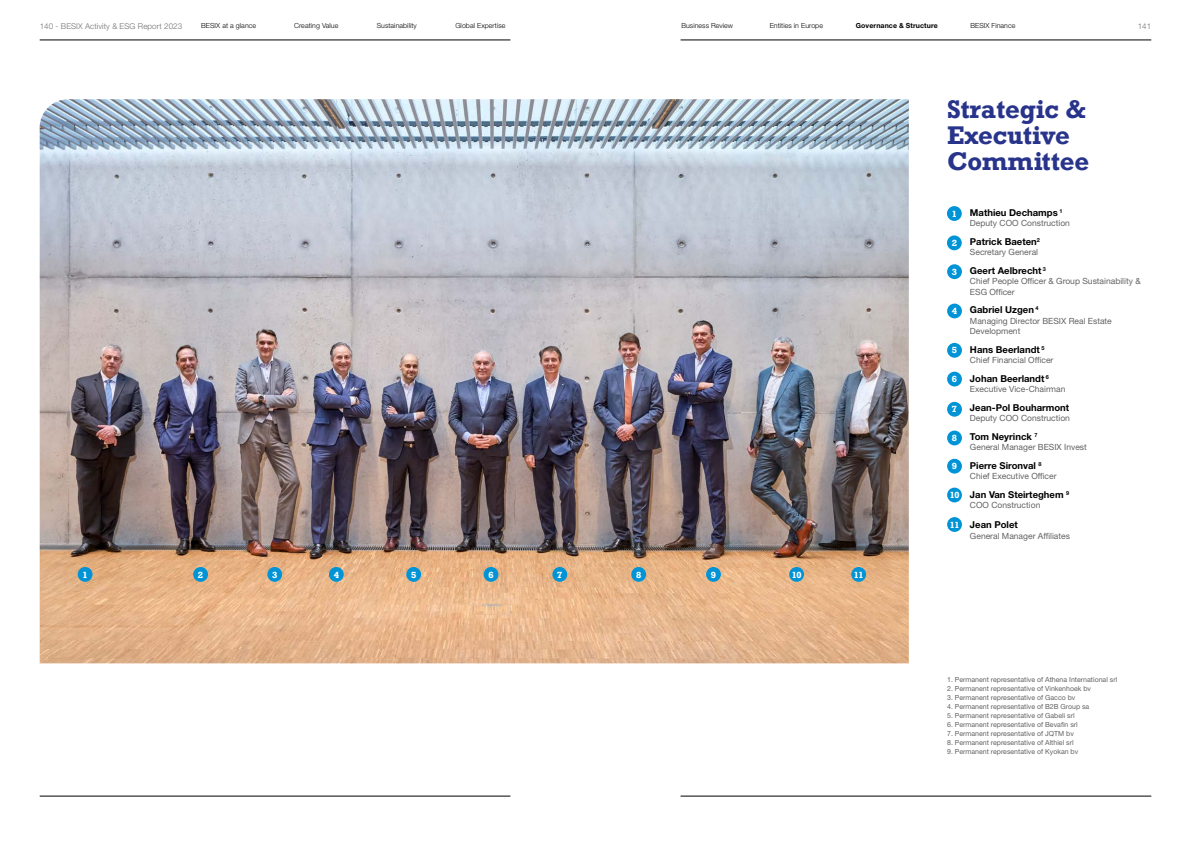
<style>
.page{position:relative;width:1191px;height:842px;background:#fff}
.page>*{position:absolute;margin:0;border:0;box-sizing:border-box;transform-origin:0 0}
.t1{font:700 24px/26px "Rockwell";color:#28348b}
.t2{font:700 9.5px "Helvetica Neue LT Std";color:#000}
.t3{font:8.5px/10.5px "Helvetica Neue LT Std";color:#646363}
.t4{font:700 8.4px "Rockwell";letter-spacing:-.045em;color:#fff}
.t5{font:700 8.4px "Rockwell";letter-spacing:-.045em;color:#fff;scale:.96 1}
.t6{font:300 8px "Helvetica Neue LT Std";letter-spacing:.01em;color:#706f6f}
.t7{font:7px "Helvetica Neue LT Std";color:#646363}
.t8{font:300 7px "Helvetica Neue LT Std";letter-spacing:.01em;color:#000}
.t9{font:700 7px "Helvetica Neue LT Std";letter-spacing:.01em;color:#000}
</style>
<div class="page">
<hr style="left:40px;top:40px;width:470px;height:1px;background:#000">
<hr style="left:680px;top:40px;width:471px;height:1px;background:#000">
<hr style="left:40px;top:796px;width:470px;height:1px;background:#000">
<hr style="left:680px;top:796px;width:471px;height:1px;background:#000">
<img style="left:40px;top:99px;width:869px;height:564px">
<div style="left:78px;top:567px;width:14px;height:15px;background:#0093d6;border-radius:50%"></div>
<div style="left:193px;top:567px;width:15px;height:15px;background:#0093d6;border-radius:50%"></div>
<div style="left:267px;top:567px;width:15px;height:15px;background:#0093d6;border-radius:50%"></div>
<div style="left:329px;top:567px;width:15px;height:15px;background:#0093d6;border-radius:50%"></div>
<div style="left:406px;top:567px;width:15px;height:15px;background:#0093d6;border-radius:50%"></div>
<div style="left:483px;top:567px;width:15px;height:15px;background:#0093d6;border-radius:50%"></div>
<div style="left:552px;top:567px;width:15px;height:15px;background:#0093d6;border-radius:50%"></div>
<div style="left:631px;top:567px;width:15px;height:15px;background:#0093d6;border-radius:50%"></div>
<div style="left:706px;top:567px;width:15px;height:15px;background:#0093d6;border-radius:50%"></div>
<div style="left:789px;top:567px;width:15px;height:15px;background:#0093d6;border-radius:50%"></div>
<div style="left:851px;top:567px;width:15px;height:15px;background:#0093d6;border-radius:50%"></div>
<div style="left:947px;top:206px;width:14px;height:15px;background:#0093d6;border-radius:50%"></div>
<div style="left:947px;top:235px;width:14px;height:15px;background:#0093d6;border-radius:50%"></div>
<div style="left:947px;top:264px;width:15px;height:15px;background:#0093d6;border-radius:50%"></div>
<div style="left:947px;top:304px;width:15px;height:14px;background:#0093d6;border-radius:50%"></div>
<div style="left:947px;top:343px;width:15px;height:15px;background:#0093d6;border-radius:50%"></div>
<div style="left:947px;top:372px;width:15px;height:14px;background:#0093d6;border-radius:50%"></div>
<div style="left:947px;top:402px;width:15px;height:15px;background:#0093d6;border-radius:50%"></div>
<div style="left:947px;top:431px;width:15px;height:14px;background:#0093d6;border-radius:50%"></div>
<div style="left:947px;top:459px;width:15px;height:15px;background:#0093d6;border-radius:50%"></div>
<div style="left:947px;top:488px;width:15px;height:14px;background:#0093d6;border-radius:50%"></div>
<div style="left:947px;top:517px;width:15px;height:15px;background:#0093d6;border-radius:50%"></div>
<p class="t6" style="left:40px;top:21px;width:144px">140 - BESIX Activity &amp; ESG Report 2023</p>
<p class="t8" style="left:201px;top:21px;width:56px">BESIX at a glance</p>
<p class="t8" style="left:294px;top:21px;width:46px">Creating Value</p>
<p class="t8" style="left:377px;top:21px;width:42px">Sustainability</p>
<p class="t8" style="left:455px;top:21px;width:52px">Global Expertise</p>
<p class="t8" style="left:681px;top:21px;width:53px">Business Review</p>
<p class="t8" style="left:769px;top:21px;width:55px">Entities in Europe</p>
<p class="t8" style="left:970px;top:21px;width:47px">BESIX Finance</p>
<p class="t6" style="left:1137px;top:21px;width:15px">141</p>
<p class="t9" style="left:856px;top:21px;width:83px">Governance &amp; Structure</p>
<p class="t4" style="left:82px;top:569px;width:7px">1</p>
<p class="t4" style="left:198px;top:569px;width:7px">2</p>
<p class="t4" style="left:272px;top:569px;width:7px">3</p>
<p class="t4" style="left:334px;top:569px;width:7px">4</p>
<p class="t4" style="left:411px;top:569px;width:7px">5</p>
<p class="t4" style="left:488px;top:569px;width:7px">6</p>
<p class="t4" style="left:557px;top:569px;width:7px">7</p>
<p class="t4" style="left:636px;top:569px;width:7px">8</p>
<p class="t4" style="left:711px;top:569px;width:7px">9</p>
<p class="t4" style="left:791px;top:569px;width:11px">10</p>
<p class="t4" style="left:853px;top:569px;width:11px">11</p>
<h1 class="t1" style="left:947px;top:96px;width:143px">Strategic &amp;<br>Executive<br>Committee</h1>
<h2 class="t2" style="left:970px;top:206px;width:94px">Mathieu Dechamps <sup>1</sup></h2>
<p class="t3" style="left:970px;top:218px;width:101px">Deputy COO Construction</p>
<h2 class="t2" style="left:970px;top:235px;width:71px">Patrick Baeten<sup>2</sup></h2>
<p class="t3" style="left:970px;top:247px;width:70px">Secretary General</p>
<h2 class="t2" style="left:970px;top:264px;width:78px">Geert Aelbrecht <sup>3</sup></h2>
<p class="t3" style="left:970px;top:276px;width:172px">Chief People Officer &amp; Group Sustainability &amp;<br>ESG Officer</p>
<h2 class="t2" style="left:970px;top:304px;width:70px">Gabriel Uzgen <sup>4</sup></h2>
<p class="t3" style="left:970px;top:315px;width:143px">Managing Director BESIX Real Estate<br>Development</p>
<h2 class="t2" style="left:970px;top:343px;width:76px">Hans Beerlandt <sup>5</sup></h2>
<p class="t3" style="left:970px;top:355px;width:85px">Chief Financial Officer</p>
<h2 class="t2" style="left:970px;top:372px;width:81px">Johan Beerlandt <sup>6</sup></h2>
<p class="t3" style="left:970px;top:384px;width:97px">Executive Vice-Chairman</p>
<h2 class="t2" style="left:970px;top:401px;width:101px">Jean-Pol Bouharmont</h2>
<p class="t3" style="left:970px;top:413px;width:101px">Deputy COO Construction</p>
<h2 class="t2" style="left:970px;top:430px;width:69px">Tom Neyrinck <sup>7</sup></h2>
<p class="t3" style="left:970px;top:442px;width:118px">General Manager BESIX Invest</p>
<h2 class="t2" style="left:970px;top:459px;width:73px">Pierre Sironval <sup>8</sup></h2>
<p class="t3" style="left:970px;top:471px;width:88px">Chief Executive Officer</p>
<h2 class="t2" style="left:970px;top:488px;width:101px">Jan Van Steirteghem <sup>9</sup></h2>
<p class="t3" style="left:970px;top:500px;width:72px">COO Construction</p>
<h2 class="t2" style="left:970px;top:519px;width:49px">Jean Polet</h2>
<p class="t3" style="left:970px;top:530px;width:101px">General Manager Affiliates</p>
<p class="t4" style="left:951px;top:208px;width:7px">1</p>
<p class="t4" style="left:951px;top:238px;width:7px">2</p>
<p class="t4" style="left:952px;top:266px;width:7px">3</p>
<p class="t4" style="left:952px;top:306px;width:7px">4</p>
<p class="t4" style="left:952px;top:345px;width:7px">5</p>
<p class="t4" style="left:952px;top:374px;width:7px">6</p>
<p class="t4" style="left:952px;top:404px;width:7px">7</p>
<p class="t4" style="left:952px;top:433px;width:7px">8</p>
<p class="t4" style="left:952px;top:461px;width:7px">9</p>
<p class="t5" style="left:949px;top:490px;width:12px">10</p>
<p class="t5" style="left:949px;top:519px;width:12px">11</p>
<p class="t7" style="left:947px;top:676px;width:172px">1. Permanent representative of Athena International srl</p>
<p class="t7" style="left:947px;top:685px;width:145px">2. Permanent representative of Vinkenhoek bv</p>
<p class="t7" style="left:947px;top:694px;width:130px">3. Permanent representative of Gacco bv</p>
<p class="t7" style="left:947px;top:703px;width:144px">4. Permanent representative of B2B Group sa</p>
<p class="t7" style="left:947px;top:712px;width:129px">5. Permanent representative of Gabeli srl</p>
<p class="t7" style="left:947px;top:721px;width:132px">6. Permanent representative of Bevafin srl</p>
<p class="t7" style="left:947px;top:730px;width:128px">7. Permanent representative of JQTM bv</p>
<p class="t7" style="left:947px;top:739px;width:128px">8. Permanent representative of Althiel srl</p>
<p class="t7" style="left:947px;top:748px;width:133px">9. Permanent representative of Kyokan bv</p>
</div>
